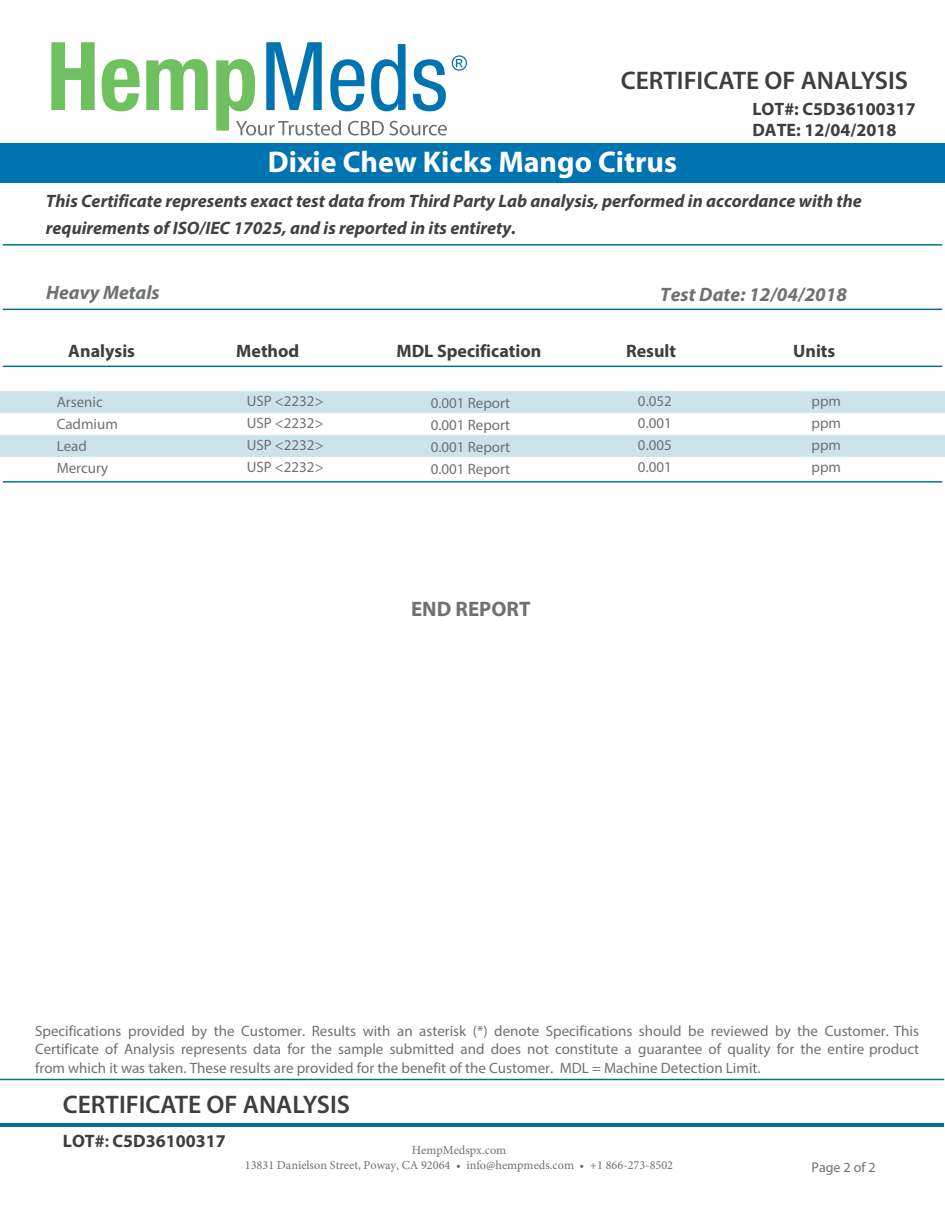
<style>
.page{position:relative;width:945px;height:1215px;background:#fff}
.page>*{position:absolute;margin:0;border:0;box-sizing:border-box;transform-origin:0 0}
.t1{font:700 30px "Myriad Pro";color:#fff}
.t2{font:600 25.5px "Myriad Pro";color:#3e3e3f}
.t3{font:700 21px "Myriad Pro";color:#6e7173}
.t4{font:italic 700 19.5px "Myriad Pro";letter-spacing:.005em;color:#6e7173}
.t5{font:italic 700 18px/26.2px "Myriad Pro";color:#414042}
.t6{font:700 18px/20.9px "Myriad Pro";color:#3e3e3f}
.t7{font:15px/18.3px "Myriad Pro";color:#6e7173;text-align:justify}
.t8{font:15px/21.9px "Myriad Pro";color:#6e7274;text-align:justify}
.t9{font:13.95px "Myriad Pro";color:#6d7072}
.t10{font:12.3px/15px "Minion Pro";color:#6d7072;text-align:center}
.s1{font-weight:600}
</style>
<div class="page">
<hr style="left:0;top:1123px;width:943px;height:4px;background:#007297">
<div style="left:0;top:391px;width:945px;height:22px;background:#cde3ea"></div>
<div style="left:0;top:435px;width:945px;height:22px;background:#cde3ea"></div>
<hr style="left:0;top:1079px;width:944px;height:1px;background:#007297">
<svg style="left:51px;top:42px;width:44px;height:68px"></svg>
<svg style="left:102px;top:59px;width:38px;height:52px"></svg>
<svg style="left:146px;top:59px;width:62px;height:51px"></svg>
<svg style="left:216px;top:42px;width:251px;height:94px"></svg>
<div style="left:0;top:143px;width:945px;height:40px;background:#0073b1"></div>
<hr style="left:3px;top:244px;width:939px;height:2px;background:#007297">
<hr style="left:3px;top:309px;width:939px;height:1px;background:#007297">
<hr style="left:3px;top:366px;width:939px;height:1px;background:#007297">
<hr style="left:3px;top:481px;width:939px;height:2px;background:#007297">
<h2 class="t2" style="left:621px;top:65px;width:289px">CERTIFICATE OF ANALYSIS</h2>
<h1 class="t1" style="left:268px;top:143px;width:411px">Dixie Chew Kicks Mango Citrus</h1>
<p class="t6" style="left:752px;top:98px;width:165px">LOT#: C5D36100317<br>DATE: 12/04/2018</p>
<p class="t5" style="left:46px;top:188px;width:818px">This Certificate represents exact test data from Third Party Lab analysis, performed in accordance with the requirements of ISO/IEC 17025, and is reported in its entirety.</p>
<h3 class="t4" style="left:46px;top:280px;width:115px">Heavy Metals</h3>
<h3 class="t4" style="left:660px;top:282px;width:188px">Test Date: 12/04/2018</h3>
<p class="t6" style="left:68px;top:340px;width:68px">Analysis</p>
<p class="t6" style="left:236px;top:340px;width:64px">Method</p>
<p class="t6" style="left:397px;top:340px;width:146px">MDL Specification</p>
<p class="t6" style="left:626px;top:340px;width:52px">Result</p>
<p class="t6" style="left:793px;top:340px;width:44px">Units</p>
<p class="t8" style="left:57px;top:391px;width:63px;text-align:left">Arsenic<br>Cadmium<br>Lead<br>Mercury</p>
<p class="t8" style="left:247px;top:390px;width:78px">USP &lt;2232&gt; USP &lt;2232&gt; USP &lt;2232&gt; USP &lt;2232&gt;</p>
<p class="t8" style="left:431px;top:392px;width:81px">0.001 Report 0.001 Report 0.001 Report 0.001 Report</p>
<p class="t8" style="left:638px;top:390px;width:35px">0.052<br>0.001<br>0.005<br>0.001</p>
<p class="t8" style="left:811px;top:390px;width:31px">ppm ppm ppm ppm</p>
<h3 class="t3" style="left:411px;top:595px;width:121px">END REPORT</h3>
<p class="t7" style="left:35px;top:1022px;width:886px">Specifications provided by the Customer. Results with an asterisk (*) denote Specifications should be reviewed by the Customer. This Certificate of Analysis represents data for the sample submitted and does not constitute a guarantee of quality for the entire product from which it was taken. These results are provided for the benefit of the Customer. MDL = Machine Detection Limit.</p>
<h2 class="t2" style="left:63px;top:1088px;width:289px">CERTIFICATE OF ANALYSIS</h2>
<p class="t6" style="left:63px;top:1130px;width:164px">LOT#<span class="s1">:</span> C5D36100317</p>
<p class="t10" style="left:245px;top:1143px;width:430px">HempMedspx.com<br>13831 Danielson Street, Poway, CA 92064 • info@hempmeds.com • +1 866-273-8502</p>
<p class="t9" style="left:812px;top:1159px;width:66px">Page 2 of 2</p>
</div>
